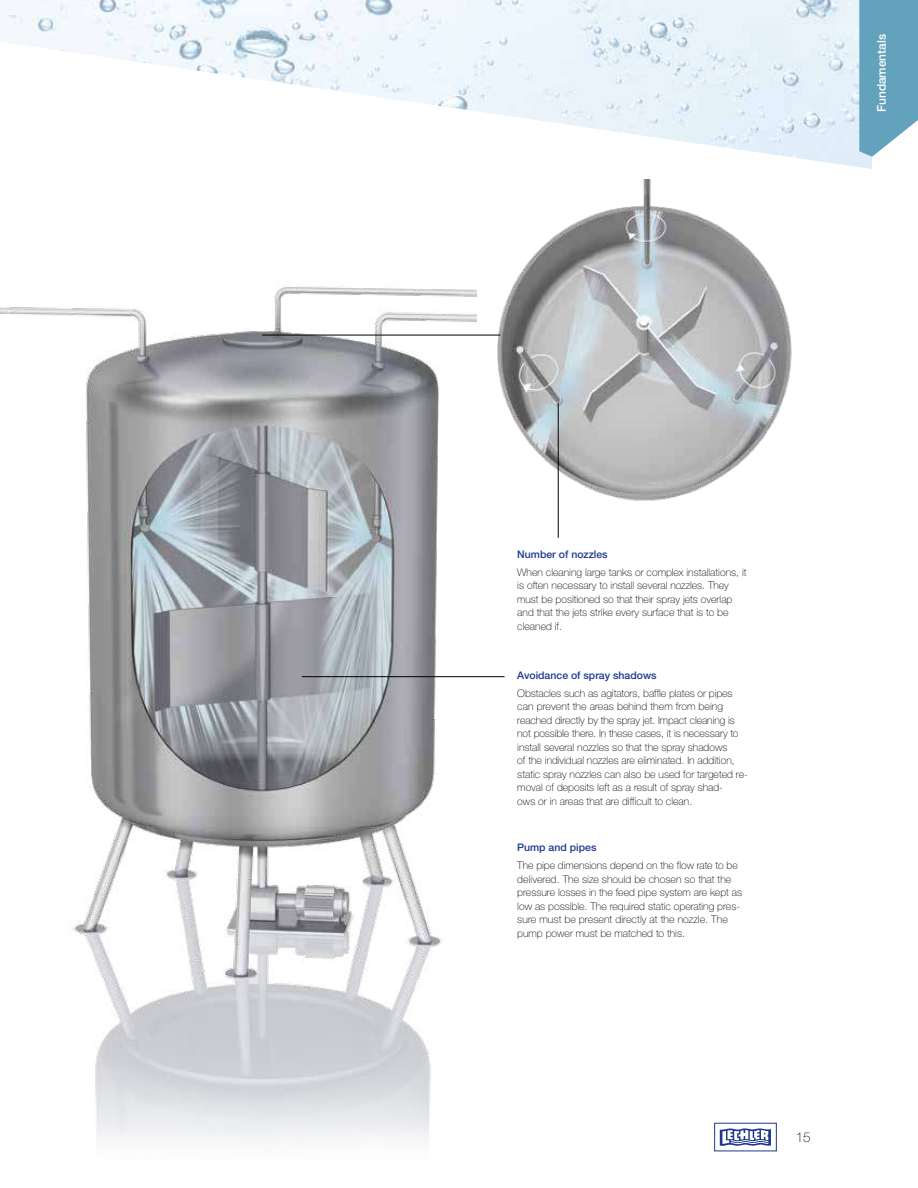
<style>
.page{position:relative;width:918px;height:1188px;background:#fff}
.page>*{position:absolute;margin:0;border:0;box-sizing:border-box;transform-origin:0 0}
.t1{font:100 13.5px "Helvetica Neue LTW1 G";color:#000}
.t2{font:500 12px "Helvetica Neue LTW1 G";color:#fff}
.t3{font:100 10.5px/13.5px "Helvetica Neue LTW1 G";color:#000}
.t4{font:500 10.5px "Helvetica Neue LTW1 G";color:#1d388e}
</style>
<div class="page">
<img style="left:0;top:286px;width:477px;height:855px">
<img style="left:470px;top:179px;width:322px;height:343px">
<img style="left:0;top:0;width:872px;height:169px">
<hr style="left:558px;top:403px;width:1px;height:135px;background:#000">
<hr style="left:302px;top:676px;width:203px;height:1px;background:#000">
<hr style="left:262px;top:335px;width:238px;height:1px;background:#000">
<div style="left:714px;top:1123px;width:63px;height:28px;border:1px solid #1d388e"></div>
<svg style="left:720px;top:1128px;width:51px;height:18px"></svg>
<svg style="left:859px;top:0;width:59px;height:157px;background:#71abc2"></svg>
<p class="t2" style="left:874px;top:112px;width:79px;rotate:-90deg">Fundamentals</p>
<p class="t4" style="left:517px;top:548px;width:92px">Number of nozzles</p>
<p class="t3" style="left:517px;top:565px;width:231px">When cleaning large tanks or complex installations, it is often necessary to install several nozzles. They must be positioned so that their spray jets overlap and that the jets strike every surface that is to be cleaned if.</p>
<p class="t4" style="left:517px;top:669px;width:141px">Avoidance of spray shadows</p>
<p class="t3" style="left:517px;top:686px;width:232px">Obstacles such as agitators, baffle plates or pipes can prevent the areas behind them from being reached directly by the spray jet. Impact cleaning is not possible there. In these cases, it is necessary to install several nozzles so that the spray shadows<br>of the individual nozzles are eliminated. In addition, static spray nozzles can also be used for targeted re&shy;moval of deposits left as a result of spray shad-<br>ows or in areas that are difficult to clean.</p>
<p class="t4" style="left:517px;top:841px;width:81px">Pump and pipes</p>
<p class="t3" style="left:517px;top:859px;width:226px">The pipe dimensions depend on the flow rate to be delivered. The size should be chosen so that the pressure losses in the feed pipe system are kept as low as possible. The required static operating pres&shy;sure must be present directly at the nozzle. The pump power must be matched to this.</p>
<p class="t1" style="left:796px;top:1129px;width:17px">15</p>
</div>
